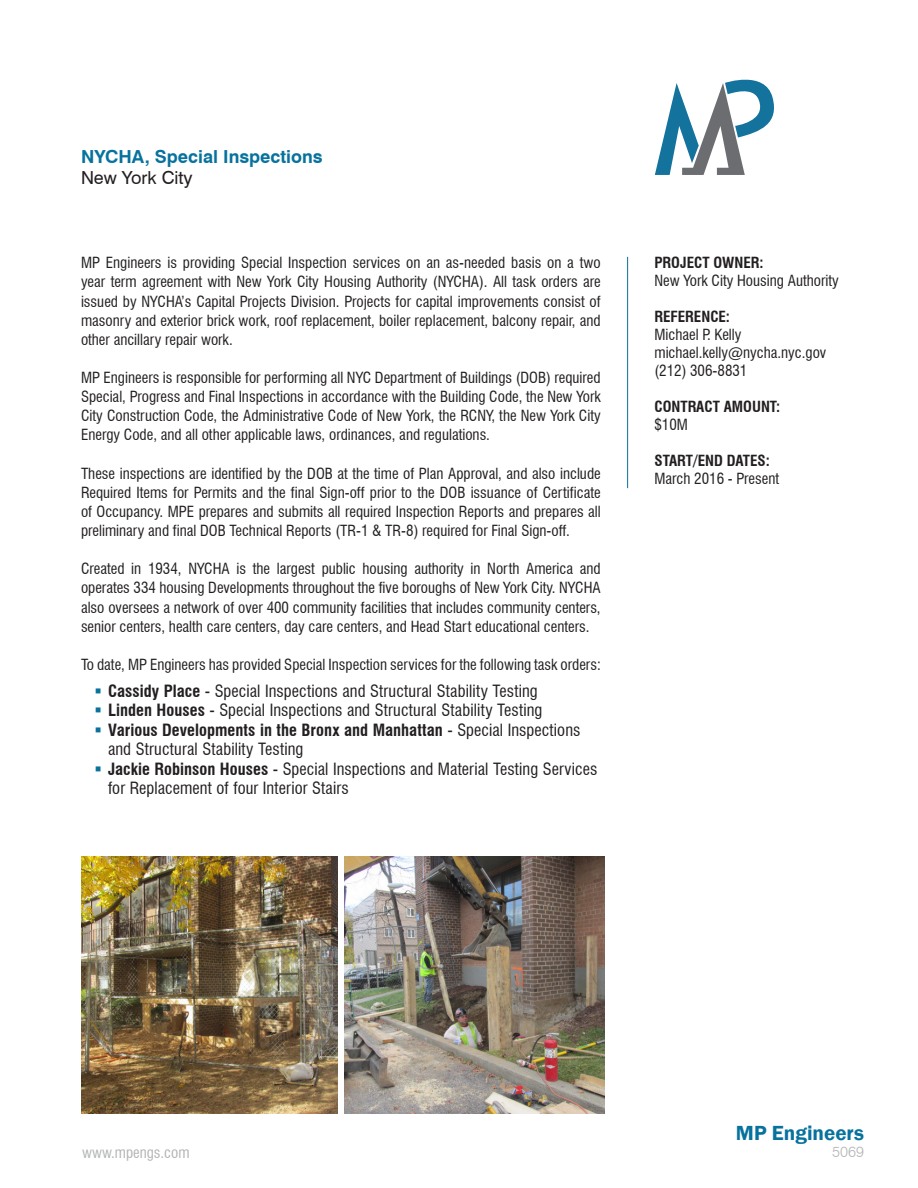
<style>
.page{position:relative;width:918px;height:1188px;background:#fff}
.page>*{position:absolute;margin:0;border:0;box-sizing:border-box;transform-origin:0 0}
.t1{font:600 21px "Franklin Gothic";color:#07729d}
.t2{font:700 18px "Swiss 721 BT";color:#07729d}
.t3{font:18px "Swiss 721 BT";color:#231f20}
.t4{font:condensed 16.5px/19.5px "Swiss 721 BT";letter-spacing:.005em;color:#231f20}
.t5{font:condensed 15px/19.2px "Swiss 721 BT";color:#231f20;text-align:justify}
.t6{font:700 condensed 15px "Swiss 721 BT";color:#231f20}
.t7{font:condensed 15px "Swiss 721 BT";color:#b3b4b5}
.t8{font:300 15px "Swiss 721 BT";color:#b6b7b8}
.s1{font-weight:700}
</style>
<div class="page">
<svg style="left:655px;top:79px;width:119px;height:96px"></svg>
<hr style="left:627px;top:257px;width:1px;height:231px;background:#07729d">
<img style="left:81px;top:856px;width:257px;height:258px">
<img style="left:344px;top:856px;width:260px;height:258px">
<p class="t2" style="left:81px;top:145px;width:243px">NYCHA, Special Inspections</p>
<p class="t3" style="left:81px;top:167px;width:113px">New York City</p>
<p class="t5" style="left:81px;top:253px;width:521px">MP Engineers is providing Special Inspection services on an as-needed basis on a two year term agreement with New York City Housing Authority (NYCHA). All task orders are issued by NYCHA’s Capital Projects Division. Projects for capital improvements consist of masonry and exterior brick work, roof replacement, boiler replacement, balcony repair, and other ancillary repair work.</p>
<p class="t5" style="left:81px;top:368px;width:521px">MP Engineers is responsible for performing all NYC Department of Buildings (DOB) required Special, Progress and Final Inspections in accordance with the Building Code, the New York City Construction Code, the Administrative Code of New York, the RCNY, the New York City Energy Code, and all other applicable laws, ordinances, and regulations.</p>
<p class="t5" style="left:81px;top:464px;width:521px">These inspections are identified by the DOB at the time of Plan Approval, and also include Required Items for Permits and the final Sign-off prior to the DOB issuance of Certificate of Occupancy. MPE prepares and submits all required Inspection Reports and prepares all preliminary and final DOB Technical Reports (TR-1 &amp; TR-8) required for Final Sign-off.</p>
<p class="t5" style="left:81px;top:559px;width:521px">Created in 1934, NYCHA is the largest public housing authority in North America and operates 334 housing Developments throughout the five boroughs of New York City. NYCHA also oversees a network of over 400 community facilities that includes community centers, senior centers, health care centers, day care centers, and Head Start educational centers.</p>
<p class="t5" style="left:81px;top:655px;width:521px">To date, MP Engineers has provided Special Inspection services for the following task orders:</p>
<p class="t4" style="left:108px;top:681px;width:431px"><span class="s1">Cassidy Place</span> - Special Inspections and Structural Stability Testing</p>
<p class="t4" style="left:108px;top:701px;width:436px"><span class="s1">Linden Houses</span> - Special Inspections and Structural Stability Testing</p>
<p class="t4" style="left:108px;top:720px;width:474px"><span class="s1">Various Developments in the Bronx and Manhattan</span> - Special Inspections and Structural Stability Testing</p>
<p class="t4" style="left:108px;top:759px;width:491px"><span class="s1">Jackie Robinson Houses</span> - Special Inspections and Material Testing Services for Replacement of four Interior Stairs</p>
<p class="t6" style="left:654px;top:254px;width:111px">PROJECT OWNER:</p>
<p class="t5" style="left:654px;top:271px;width:186px">New York City Housing Authority</p>
<p class="t6" style="left:654px;top:308px;width:77px">REFERENCE:</p>
<p class="t5" style="left:654px;top:325px;width:89px">Michael P. Kelly</p>
<p class="t5" style="left:654px;top:343px;width:173px">michael.kelly@nycha.nyc.gov</p>
<p class="t5" style="left:654px;top:361px;width:94px">(212) 306-8831</p>
<p class="t6" style="left:654px;top:398px;width:127px">CONTRACT AMOUNT:</p>
<p class="t5" style="left:654px;top:415px;width:35px">$10M</p>
<p class="t6" style="left:654px;top:452px;width:117px">START/END DATES:</p>
<p class="t5" style="left:654px;top:469px;width:126px">March 2016 - Present</p>
<h1 class="t1" style="left:736px;top:1120px;width:130px">MP Engineers</h1>
<p class="t7" style="left:82px;top:1144px;width:109px">www.mpengs.com</p>
<p class="t8" style="left:832px;top:1143px;width:33px">5069</p>
</div>
